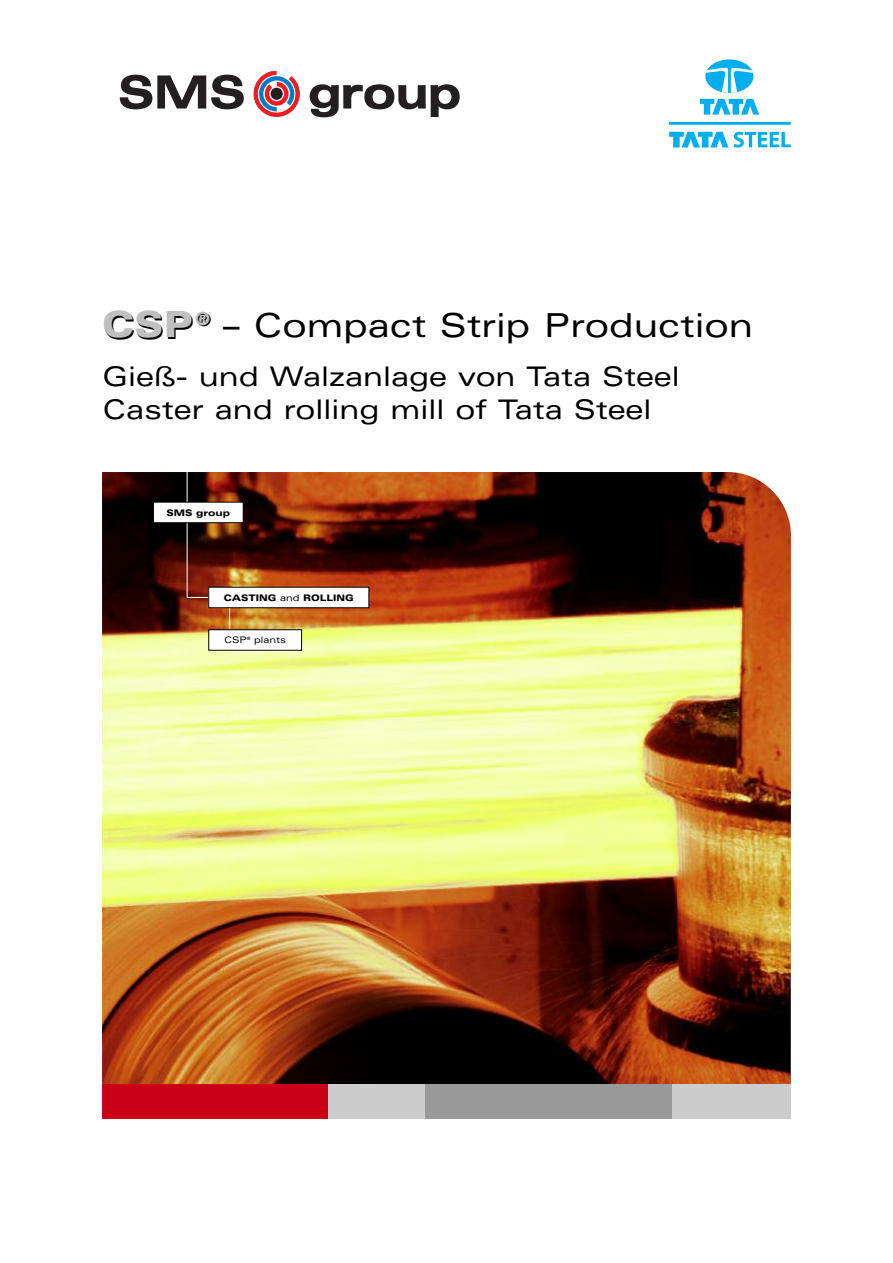
<style>
.page{position:relative;width:893px;height:1263px;background:#fff}
.page>*{position:absolute;margin:0;border:0;box-sizing:border-box;transform-origin:0 0}
.t1{font:expanded 33px "Univers";color:#000}
.t2{font:expanded 27px/32.4px "Univers";color:#000}
.t3{font:900 expanded 9px "Univers";color:#000}
.t4{font:expanded 9px "Univers";color:#000}
.s1{font-weight:900;font-size:36px;color:#bfbfbf}
.s2{font-weight:400}
</style>
<div class="page">
<img style="left:102px;top:472px;width:689px;height:612px">
<div style="left:221px;top:1084px;width:570px;height:34px;background:#ccc"></div>
<div style="left:102px;top:1084px;width:225px;height:34px;background:#ca0016"></div>
<div style="left:425px;top:1084px;width:247px;height:34px;background:#999"></div>
<hr style="left:187px;top:472px;width:1px;height:126px;background:#fff">
<svg style="left:229px;top:608px;width:1px;height:21px"></svg>
<svg style="left:187px;top:597px;width:21px;height:1px"></svg>
<div style="left:209px;top:587px;width:160px;height:21px;background:#fff"></div>
<div style="left:208px;top:587px;width:161px;height:21px;border:1px solid #000"></div>
<div style="left:209px;top:630px;width:93px;height:20px;background:#fff"></div>
<div style="left:208px;top:629px;width:94px;height:22px;border:1px solid #000"></div>
<hr style="left:669px;top:122px;width:122px;height:3px;background:#00aeef">
<svg style="left:700px;top:99px;width:59px;height:16px"></svg>
<div style="left:705px;top:59px;width:48px;height:34px;background:#00aeef;border-radius:50%"></div>
<svg style="left:705px;top:68px;width:48px;height:25px"></svg>
<svg style="left:669px;top:132px;width:122px;height:16px"></svg>
<div style="left:153px;top:502px;width:90px;height:21px;background:#fff"></div>
<div style="left:153px;top:502px;width:91px;height:21px;border:1px solid #000"></div>
<svg style="left:120px;top:75px;width:124px;height:34px"></svg>
<svg style="left:310px;top:84px;width:150px;height:33px"></svg>
<svg style="left:253px;top:71px;width:47px;height:46px"></svg>
<p class="t1" style="left:102px;top:314px;width:653px"><span class="s1">CSP</span> <sup>®</sup> – Compact Strip Production</p>
<p class="t2" style="left:102px;top:363px;width:579px">Gieß- und Walzanlage von Tata Steel<br>Caster and rolling mill of Tata Steel</p>
<p class="t3" style="left:167px;top:509px;width:65px">SMS group</p>
<p class="t3" style="left:224px;top:594px;width:131px">CASTING <span class="s2">and</span> ROLLING</p>
<p class="t4" style="left:224px;top:637px;width:63px">CSP<sup>®</sup> plants</p>
</div>
